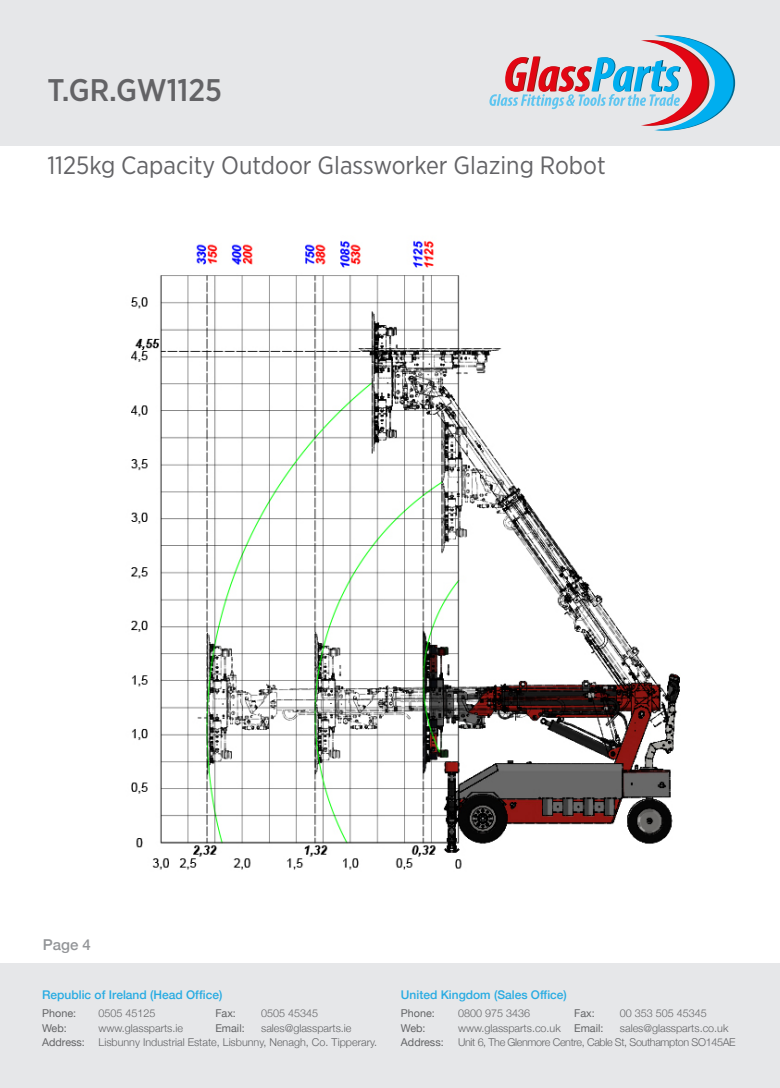
<style>
.page{position:relative;width:780px;height:1088px;background:#fff}
.page>*{position:absolute;margin:0;border:0;box-sizing:border-box;transform-origin:0 0}
.t1{font:500 31.25px "Gotham Narrow";color:#636366}
.t2{font:25px "Gotham Narrow";color:#636366}
.t3{font:500 15px "Helvetica Neue";color:#939598}
.t4{font:500 12px "Helvetica Neue";color:#27abe2}
.t5{font:300 10.75px "Helvetica Neue";color:#636466}
.t6{font:10.75px "Helvetica Neue";color:#636466}
.t7{font:300 10.75px "Helvetica Neue";letter-spacing:-.035em;color:#636466}
.s1{font-weight:400}
</style>
<div class="page">
<div style="left:0;top:964px;width:770px;height:124px;background:#e6e7e9"></div>
<div style="left:0;top:0;width:770px;height:145px;background:#e6e7e9"></div>
<svg style="left:489px;top:35px;width:246px;height:96px"></svg>
<div style="left:755px;top:964px;width:25px;height:124px;background:#e6e7e9"></div>
<div style="left:754px;top:0;width:26px;height:145px;background:#e6e7e9"></div>
<img style="left:131px;top:241px;width:549px;height:629px">
<p class="t1" style="left:47px;top:70px;width:176px">T.GR.GW1125</p>
<p class="t2" style="left:47px;top:150px;width:560px">1125kg Capacity Outdoor Glassworker Glazing Robot</p>
<h3 class="t3" style="left:43px;top:933px;width:50px">Page 4</h3>
<p class="t4" style="left:42px;top:985px;width:182px">Republic of Ireland (Head Office)</p>
<p class="t6" style="left:42px;top:1005px;width:35px">Phone:</p>
<p class="t5" style="left:98px;top:1005px;width:58px">0505 45125</p>
<p class="t6" style="left:215px;top:1005px;width:22px">Fax:</p>
<p class="t5" style="left:261px;top:1005px;width:58px">0505 45345</p>
<p class="t6" style="left:42px;top:1020px;width:26px">Web:</p>
<p class="t5" style="left:98px;top:1019px;width:86px">www.glassparts.ie</p>
<p class="t6" style="left:215px;top:1020px;width:31px">Email:</p>
<p class="t5" style="left:261px;top:1019px;width:92px">sales@glassparts.ie</p>
<p class="t6" style="left:42px;top:1034px;width:44px">Address:</p>
<p class="t5" style="left:98px;top:1033px;width:280px">Lisbunny Industrial Estate, Lisbunny, Nenagh, Co. Tipperary.</p>
<p class="t4" style="left:401px;top:985px;width:167px">United Kingdom (Sales Office)</p>
<p class="t6" style="left:401px;top:1005px;width:35px">Phone:</p>
<p class="t5" style="left:458px;top:1005px;width:73px">0800 975 3436</p>
<p class="t6" style="left:574px;top:1005px;width:22px">Fax:</p>
<p class="t5" style="left:620px;top:1005px;width:88px">00 353 505 45345</p>
<p class="t6" style="left:401px;top:1020px;width:26px">Web:</p>
<p class="t5" style="left:458px;top:1019px;width:147px">www.glassparts.co.uk <span class="s1">Email:</span></p>
<p class="t5" style="left:620px;top:1019px;width:110px">sales@glassparts.co.uk</p>
<p class="t6" style="left:401px;top:1034px;width:44px">Address:</p>
<p class="t7" style="left:458px;top:1033px;width:279px">Unit 6, The Glenmore Centre, Cable St, Southampton SO145AE</p>
</div>
